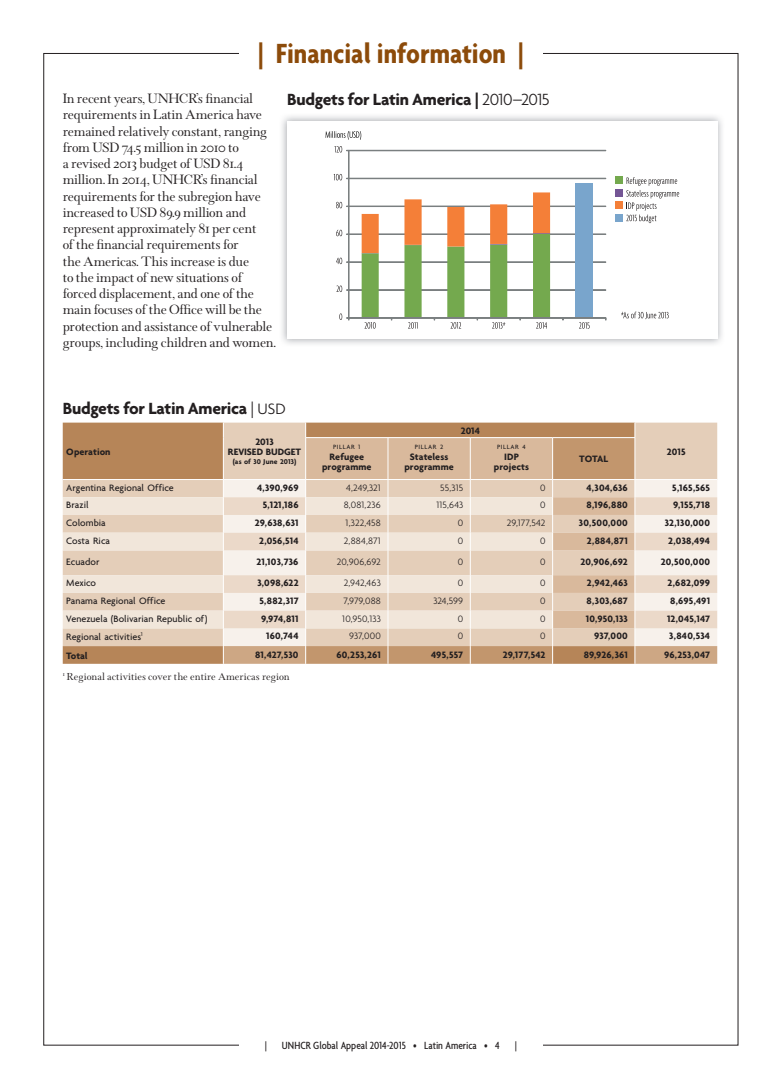
<style>
.page{position:relative;width:780px;height:1088px;background:#fff}
.page>*{position:absolute;margin:0;border:0;box-sizing:border-box;transform-origin:0 0}
.t1{font:700 condensed 30px "Agenda";color:#8c4b0a}
.t2{font:700 17.5px "Agenda";letter-spacing:-.02em;color:#231f20}
.t3{font:15px/16.2px "Wessex";letter-spacing:-.02em;color:#231f20}
.t4{font:11.25px "Wessex";color:#231f20}
.t5{font:500 condensed 11.25px "Agenda";letter-spacing:-.005em;color:#231f20}
.t6{font:700 10px/10px "Agenda";letter-spacing:.01em;color:#231f20;text-align:center}
.t7{font:500 10px "Agenda";letter-spacing:-.005em;color:#231f20}
.t8{font:300 10px "Agenda";letter-spacing:.005em;color:#231f20}
.t9{font:700 7.5px "Agenda";letter-spacing:.015em;color:#231f20}
.t10{font:500 6.62px "Agenda";letter-spacing:.09em;color:#231f20}
.s1{font-weight:300}
.s2{font-weight:300;font-size:16.25px}
</style>
<div class="page">
<img style="left:282px;top:116px;width:440px;height:228px">
<div style="left:287px;top:121px;width:430px;height:218px;background:#fff"></div>
<div style="left:349px;top:150px;width:256px;height:1px;border:1px solid #7a7f80"></div>
<div style="left:349px;top:178px;width:256px;height:1px;border:1px solid #7a7f80"></div>
<div style="left:349px;top:206px;width:256px;height:1px;border:1px solid #7a7f80"></div>
<div style="left:349px;top:234px;width:256px;height:1px;border:1px solid #7a7f80"></div>
<div style="left:349px;top:262px;width:256px;height:1px;border:1px solid #7a7f80"></div>
<div style="left:349px;top:290px;width:256px;height:1px;border:1px solid #7a7f80"></div>
<div style="left:576px;top:184px;width:17px;height:134px;background:#79a5cc"></div>
<div style="left:348px;top:150px;width:1px;height:168px;border:1px solid #7a7f80"></div>
<div style="left:349px;top:318px;width:256px;height:1px;border:1px solid #7a7f80"></div>
<svg style="left:339px;top:313px;width:10px;height:7px"></svg>
<svg style="left:336px;top:285px;width:13px;height:7px"></svg>
<svg style="left:336px;top:258px;width:13px;height:6px"></svg>
<svg style="left:336px;top:230px;width:13px;height:6px"></svg>
<svg style="left:336px;top:202px;width:13px;height:6px"></svg>
<svg style="left:334px;top:174px;width:15px;height:6px"></svg>
<svg style="left:334px;top:146px;width:15px;height:6px"></svg>
<svg style="left:361px;top:192px;width:189px;height:137px"></svg>
<svg style="left:579px;top:322px;width:10px;height:7px"></svg>
<svg style="left:621px;top:312px;width:47px;height:7px"></svg>
<svg style="left:325px;top:131px;width:36px;height:9px"></svg>
<div style="left:615px;top:214px;width:7px;height:8px;background:#79a5cc"></div>
<svg style="left:626px;top:177px;width:53px;height:46px"></svg>
<div style="left:615px;top:177px;width:7px;height:7px;background:#74a94e"></div>
<div style="left:615px;top:189px;width:7px;height:7px;background:#745695"></div>
<div style="left:615px;top:202px;width:7px;height:7px;background:#f47f38"></div>
<svg style="left:63px;top:646px;width:160px;height:18px;background:#b7875b"></svg>
<svg style="left:63px;top:423px;width:654px;height:223px;background:#ceab8a"></svg>
<svg style="left:306px;top:438px;width:328px;height:41px;background:#d3b090"></svg>
<svg style="left:63px;top:497px;width:160px;height:131px;background:#ebdbcb"></svg>
<hr style="left:387px;top:438px;width:1px;height:41px;background:#fff">
<hr style="left:470px;top:438px;width:1px;height:41px;background:#fff">
<hr style="left:305px;top:479px;width:83px;height:1px;background:#fff">
<hr style="left:388px;top:479px;width:82px;height:1px;background:#fff">
<hr style="left:470px;top:479px;width:82px;height:1px;background:#fff">
<hr style="left:305px;top:437px;width:83px;height:1px;background:#fff">
<hr style="left:388px;top:437px;width:82px;height:1px;background:#fff">
<hr style="left:470px;top:437px;width:82px;height:1px;background:#fff">
<hr style="left:552px;top:438px;width:1px;height:41px;background:#fff">
<svg style="left:634px;top:423px;width:1px;height:14px"></svg>
<hr style="left:634px;top:438px;width:1px;height:41px;background:#fff">
<hr style="left:552px;top:437px;width:83px;height:1px;background:#fff">
<hr style="left:552px;top:479px;width:83px;height:1px;background:#fff">
<hr style="left:635px;top:479px;width:82px;height:1px;background:#fff">
<svg style="left:223px;top:423px;width:1px;height:15px"></svg>
<hr style="left:223px;top:438px;width:1px;height:41px;background:#fff">
<hr style="left:305px;top:438px;width:1px;height:41px;background:#fff">
<svg style="left:305px;top:423px;width:1px;height:14px"></svg>
<svg style="left:223px;top:480px;width:494px;height:184px;background:#e7d4c2"></svg>
<hr style="left:223px;top:479px;width:82px;height:1px;background:#fff">
<hr style="left:63px;top:479px;width:160px;height:1px;background:#fff">
<h1 class="t1" style="left:258px;top:35px;width:267px">| Financial information |</h1>
<p class="t3" style="left:63px;top:91px;width:192px">In recent years, UNHCR’s financial</p>
<p class="t2" style="left:287px;top:89px;width:264px">Budgets for Latin America | <span class="s1">2010–2015</span></p>
<p class="t3" style="left:63px;top:107px;width:215px">requirements in Latin America have remained relatively constant, ranging from USD 74.5 million in 2010 to<br>a revised 2013 budget of USD 81.4 million. In 2014, UNHCR’s financial requirements for the subregion have increased to USD 89.9 million and represent approximately 81 per cent<br>of the financial requirements for<br>the Americas. This increase is due<br>to the impact of new situations of forced displacement, and one of the main focuses of the Office will be the protection and assistance of vulnerable groups, including children and women.</p>
<p class="t2" style="left:63px;top:397px;width:224px">Budgets for Latin America <span class="s1">|</span> <span class="s2">USD</span></p>
<p class="t6" style="left:66px;top:446px;width:46px">Operation</p>
<p class="t6" style="left:228px;top:437px;width:75px">2013<br>REVISED BUDGET</p>
<p class="t9" style="left:233px;top:457px;width:65px">(as of 30 June 2013)</p>
<p class="t10" style="left:333px;top:442px;width:29px">PILLAR 1</p>
<p class="t6" style="left:322px;top:452px;width:51px">Refugee programme</p>
<p class="t6" style="left:460px;top:425px;width:21px">2014</p>
<p class="t10" style="left:415px;top:442px;width:30px">PILLAR 2</p>
<p class="t6" style="left:404px;top:452px;width:51px">Stateless programme</p>
<p class="t10" style="left:497px;top:442px;width:30px">PILLAR 4</p>
<p class="t6" style="left:494px;top:452px;width:37px">IDP projects</p>
<p class="t6" style="left:579px;top:454px;width:31px">TOTAL</p>
<p class="t6" style="left:667px;top:446px;width:20px">2015</p>
<p class="t7" style="left:66px;top:481px;width:109px">Argentina Regional Office</p>
<p class="t6" style="left:257px;top:482px;width:43px">4,390,969</p>
<p class="t8" style="left:346px;top:482px;width:36px">4,249,321</p>
<p class="t8" style="left:440px;top:482px;width:24px">55,315</p>
<p class="t8" style="left:540px;top:482px;width:7px">0</p>
<p class="t6" style="left:586px;top:482px;width:43px">4,304,636</p>
<p class="t6" style="left:672px;top:482px;width:39px">5,165,565</p>
<p class="t7" style="left:66px;top:499px;width:24px">Brazil</p>
<p class="t6" style="left:263px;top:500px;width:37px">5,121,186</p>
<p class="t8" style="left:344px;top:499px;width:39px">8,081,236</p>
<p class="t8" style="left:436px;top:499px;width:28px">115,643</p>
<p class="t8" style="left:540px;top:499px;width:7px">0</p>
<p class="t6" style="left:586px;top:500px;width:43px">8,196,880</p>
<p class="t6" style="left:673px;top:500px;width:38px">9,155,718</p>
<p class="t7" style="left:66px;top:517px;width:41px">Colombia</p>
<p class="t6" style="left:255px;top:518px;width:45px">29,638,631</p>
<p class="t8" style="left:345px;top:517px;width:37px">1,322,458</p>
<p class="t8" style="left:458px;top:517px;width:7px">0</p>
<p class="t8" style="left:507px;top:517px;width:40px">29,177,542</p>
<p class="t6" style="left:579px;top:518px;width:50px">30,500,000</p>
<p class="t6" style="left:664px;top:518px;width:47px">32,130,000</p>
<p class="t7" style="left:66px;top:534px;width:45px">Costa Rica</p>
<p class="t6" style="left:259px;top:535px;width:41px">2,056,514</p>
<p class="t8" style="left:344px;top:535px;width:39px">2,884,871</p>
<p class="t8" style="left:458px;top:535px;width:7px">0</p>
<p class="t8" style="left:540px;top:535px;width:7px">0</p>
<p class="t6" style="left:587px;top:535px;width:42px">2,884,871</p>
<p class="t6" style="left:668px;top:535px;width:43px">2,038,494</p>
<p class="t7" style="left:66px;top:556px;width:35px">Ecuador</p>
<p class="t6" style="left:256px;top:557px;width:44px">21,103,736</p>
<p class="t8" style="left:337px;top:556px;width:46px">20,906,692</p>
<p class="t8" style="left:458px;top:556px;width:7px">0</p>
<p class="t8" style="left:540px;top:556px;width:7px">0</p>
<p class="t6" style="left:580px;top:557px;width:49px">20,906,692</p>
<p class="t6" style="left:660px;top:557px;width:51px">20,500,000</p>
<p class="t7" style="left:66px;top:577px;width:31px">Mexico</p>
<p class="t6" style="left:257px;top:578px;width:43px">3,098,622</p>
<p class="t8" style="left:344px;top:577px;width:39px">2,942,463</p>
<p class="t8" style="left:458px;top:577px;width:7px">0</p>
<p class="t8" style="left:540px;top:577px;width:7px">0</p>
<p class="t6" style="left:587px;top:578px;width:42px">2,942,463</p>
<p class="t6" style="left:667px;top:578px;width:44px">2,682,099</p>
<p class="t7" style="left:66px;top:595px;width:101px">Panama Regional Office</p>
<p class="t6" style="left:259px;top:595px;width:41px">5,882,317</p>
<p class="t8" style="left:343px;top:595px;width:39px">7,979,088</p>
<p class="t8" style="left:433px;top:595px;width:31px">324,599</p>
<p class="t8" style="left:540px;top:595px;width:7px">0</p>
<p class="t6" style="left:586px;top:595px;width:43px">8,303,687</p>
<p class="t6" style="left:670px;top:595px;width:41px">8,695,491</p>
<p class="t7" style="left:66px;top:612px;width:143px">Venezuela (Bolivarian Republic of)</p>
<p class="t6" style="left:261px;top:613px;width:39px">9,974,811</p>
<p class="t8" style="left:342px;top:613px;width:40px">10,950,133</p>
<p class="t8" style="left:458px;top:613px;width:7px">0</p>
<p class="t8" style="left:540px;top:613px;width:7px">0</p>
<p class="t6" style="left:585px;top:613px;width:44px">10,950,133</p>
<p class="t6" style="left:667px;top:613px;width:45px">12,045,147</p>
<p class="t7" style="left:66px;top:630px;width:78px">Regional activities<sup>1</sup></p>
<p class="t6" style="left:266px;top:631px;width:34px">160,744</p>
<p class="t8" style="left:349px;top:630px;width:33px">937,000</p>
<p class="t8" style="left:458px;top:630px;width:7px">0</p>
<p class="t8" style="left:540px;top:630px;width:7px">0</p>
<p class="t6" style="left:594px;top:631px;width:35px">937,000</p>
<p class="t6" style="left:669px;top:631px;width:42px">3,840,534</p>
<p class="t6" style="left:66px;top:650px;width:23px">Total</p>
<p class="t6" style="left:255px;top:650px;width:45px">81,427,530</p>
<p class="t6" style="left:336px;top:650px;width:46px">60,253,261</p>
<p class="t6" style="left:431px;top:650px;width:34px">495,557</p>
<p class="t6" style="left:502px;top:650px;width:44px">29,177,542</p>
<p class="t6" style="left:583px;top:650px;width:46px">89,926,361</p>
<p class="t6" style="left:664px;top:650px;width:48px">96,253,047</p>
<p class="t4" style="left:63px;top:670px;width:228px"><sup>1</sup> Regional activities cover the entire Americas region</p>
<p class="t5" style="left:265px;top:1039px;width:4px">|</p>
<p class="t5" style="left:282px;top:1039px;width:219px">UNHCR Global Appeal 2014-2015 • Latin America • 4</p>
<p class="t5" style="left:514px;top:1039px;width:4px">|</p>
</div>
